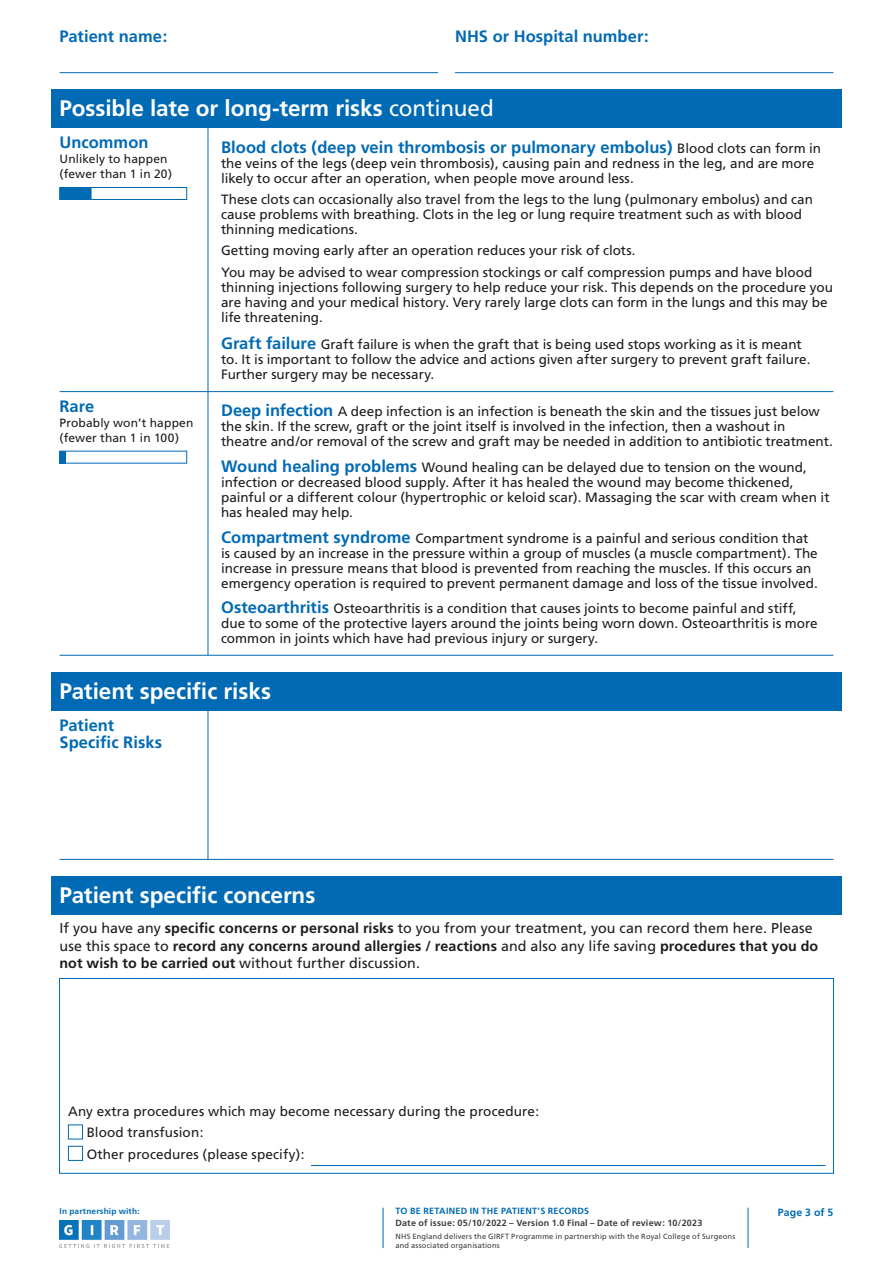
<style>
.page{position:relative;width:893px;height:1263px;background:#fff}
.page>*{position:absolute;margin:0;border:0;box-sizing:border-box;transform-origin:0 0}
.t1{font:700 22.5px "Frutiger";letter-spacing:-.005em;color:#fff}
.t2{font:700 16.5px/16.5px "Frutiger";color:#006ab4}
.t3{font:14.25px/17.2px "Frutiger";letter-spacing:.005em;color:#1d1d1b}
.t4{font:13.5px/15px "Frutiger";color:#1d1d1b}
.t5{font:12px/15px "Frutiger";letter-spacing:.01em;color:#1d1d1b}
.t6{font:700 10.5px "Frutiger";letter-spacing:.015em;color:#006ab4}
.t7{font:700 9px "Frutiger";letter-spacing:.02em;color:#3c3c3b}
.t8{font:700 9px "Frutiger";letter-spacing:.025em;color:#006ab4}
.t9{font:700 8.25px "Frutiger";letter-spacing:.025em;color:#006ab4}
.t10{font:7.5px/9px "Frutiger";letter-spacing:.02em;color:#3c3c3b}
.s1{font-weight:400}
.s2{font-weight:400;font-size:13.5px;color:#1d1d1b}
.s3{font-weight:700;font-size:16.5px;color:#006ab4}
.s4{font-weight:700}
</style>
<div class="page">
<hr style="left:383px;top:1208px;width:1px;height:40px;background:#006ab4">
<hr style="left:748px;top:1208px;width:1px;height:40px;background:#006ab4">
<img style="left:60px;top:1220px;width:109px;height:28px">
<hr style="left:60px;top:655px;width:773px;height:1px;background:#006ab4">
<div style="left:51px;top:89px;width:791px;height:39px;background:#006ab4"></div>
<hr style="left:60px;top:391px;width:773px;height:1px;background:#006ab4">
<hr style="left:208px;top:128px;width:1px;height:527px;background:#006ab4">
<div style="left:60px;top:187px;width:127px;height:13px;border:1px solid #006ab4"></div>
<div style="left:60px;top:187px;width:31px;height:13px;background:#006ab4"></div>
<div style="left:60px;top:451px;width:6px;height:12px;background:#006ab4"></div>
<div style="left:59px;top:978px;width:775px;height:196px;border:1px solid #006ab4"></div>
<div style="left:51px;top:876px;width:791px;height:38px;background:#006ab4"></div>
<hr style="left:208px;top:710px;width:1px;height:149px;background:#006ab4">
<hr style="left:60px;top:859px;width:773px;height:1px;background:#006ab4">
<div style="left:51px;top:672px;width:791px;height:38px;background:#006ab4"></div>
<div style="left:68px;top:1124px;width:15px;height:15px;border:1px solid #006ab4"></div>
<div style="left:68px;top:1146px;width:15px;height:15px;border:1px solid #006ab4"></div>
<hr style="left:60px;top:72px;width:378px;height:1px;background:#006ab4">
<hr style="left:455px;top:72px;width:378px;height:1px;background:#006ab4">
<hr style="left:311px;top:1165px;width:514px;height:1px;background:#006ab4">
<h2 class="t2" style="left:60px;top:28px;width:109px">Patient name:</h2>
<h2 class="t2" style="left:455px;top:28px;width:195px">NHS or Hospital number:</h2>
<h2 class="t1" style="left:60px;top:95px;width:436px">Possible late or long-term risks <span class="s1">continued</span></h2>
<h2 class="t2" style="left:60px;top:135px;width:91px">Uncommon</h2>
<h2 class="t5" style="left:60px;top:152px;width:114px">Unlikely to happen (fewer than 1 in 20)</h2>
<h2 class="t2" style="left:221px;top:139px;width:602px">Blood clots (deep vein thrombosis or pulmonary embolus) <span class="s2">Blood clots can form in</span></h2>
<h2 class="t4" style="left:221px;top:156px;width:595px">the veins of the legs (deep vein thrombosis), causing pain and redness in the leg, and are more likely to occur after an operation, when people move around less.</h2>
<h2 class="t4" style="left:221px;top:192px;width:593px">These clots can occasionally also travel from the legs to the lung (pulmonary embolus) and can cause problems with breathing. Clots in the leg or lung require treatment such as with blood thinning medications.</h2>
<h2 class="t4" style="left:221px;top:243px;width:416px">Getting moving early after an operation reduces your risk of clots.</h2>
<h2 class="t4" style="left:221px;top:265px;width:613px">You may be advised to wear compression stockings or calf compression pumps and have blood thinning injections following surgery to help reduce your risk. This depends on the procedure you are having and your medical history. Very rarely large clots can form in the lungs and this may be life threatening.</h2>
<h2 class="t4" style="left:221px;top:336px;width:591px"><span class="s3">Graft failure</span> Graft failure is when the graft that is being used stops working as it is meant to. It is important to follow the advice and actions given after surgery to prevent graft failure.<br>Further surgery may be necessary.</h2>
<h2 class="t4" style="left:221px;top:404px;width:613px"><span class="s3">Deep infection</span> A deep infection is an infection is beneath the skin and the tissues just below the skin. If the screw, graft or the joint itself is involved in the infection, then a washout in theatre and/or removal of the screw and graft may be needed in addition to antibiotic treatment.</h2>
<h2 class="t4" style="left:221px;top:460px;width:610px"><span class="s3">Wound healing problems</span> Wound healing can be delayed due to tension on the wound, infection or decreased blood supply. After it has healed the wound may become thickened, painful or a different colour (hypertrophic or keloid scar). Massaging the scar with cream when it has healed may help.</h2>
<h2 class="t4" style="left:221px;top:530px;width:598px"><span class="s3">Compartment syndrome</span> Compartment syndrome is a painful and serious condition that is caused by an increase in the pressure within a group of muscles (a muscle compartment). The increase in pressure means that blood is prevented from reaching the muscles. If this occurs an emergency operation is required to prevent permanent damage and loss of the tissue involved.</h2>
<h2 class="t4" style="left:221px;top:601px;width:598px"><span class="s3">Osteoarthritis</span> Osteoarthritis is a condition that causes joints to become painful and stiff, due to some of the protective layers around the joints being worn down. Osteoarthritis is more common in joints which have had previous injury or surgery.</h2>
<h2 class="t2" style="left:60px;top:398px;width:36px">Rare</h2>
<h2 class="t5" style="left:60px;top:415px;width:135px">Probably won’t happen (fewer than 1 in 100)</h2>
<h2 class="t1" style="left:60px;top:678px;width:213px">Patient specific risks</h2>
<h2 class="t2" style="left:60px;top:717px;width:104px">Patient<br>Specific Risks</h2>
<h2 class="t1" style="left:60px;top:882px;width:257px">Patient specific concerns</h2>
<h2 class="t3" style="left:60px;top:920px;width:760px">If you have any <span class="s4">specific concerns or personal risks</span> to you from your treatment, you can record them here. Please use this space to <span class="s4">record any concerns around allergies / reactions</span> and also any life saving <span class="s4">procedures that you do not wish to be carried out</span> without further discussion.</h2>
<h2 class="t4" style="left:68px;top:1104px;width:473px">Any extra procedures which may become necessary during the procedure:</h2>
<h2 class="t4" style="left:87px;top:1125px;width:118px">Blood transfusion:</h2>
<h2 class="t4" style="left:87px;top:1146px;width:219px">Other procedures (please specify):</h2>
<p class="t9" style="left:60px;top:1206px;width:82px">In partnership with:</p>
<p class="t6" style="left:778px;top:1206px;width:57px">Page 3 of 5</p>
<p class="t8" style="left:395px;top:1206px;width:195px">TO BE RETAINED IN THE PATIENT’S RECORDS</p>
<p class="t7" style="left:395px;top:1217px;width:308px">Date of issue: 05/10/2022 – Version 1.0 Final – Date of review: 10/2023</p>
<p class="t10" style="left:395px;top:1232px;width:341px">NHS England delivers the GIRFT Programme in partnership with the Royal College of Surgeons and associated organisations</p>
</div>
